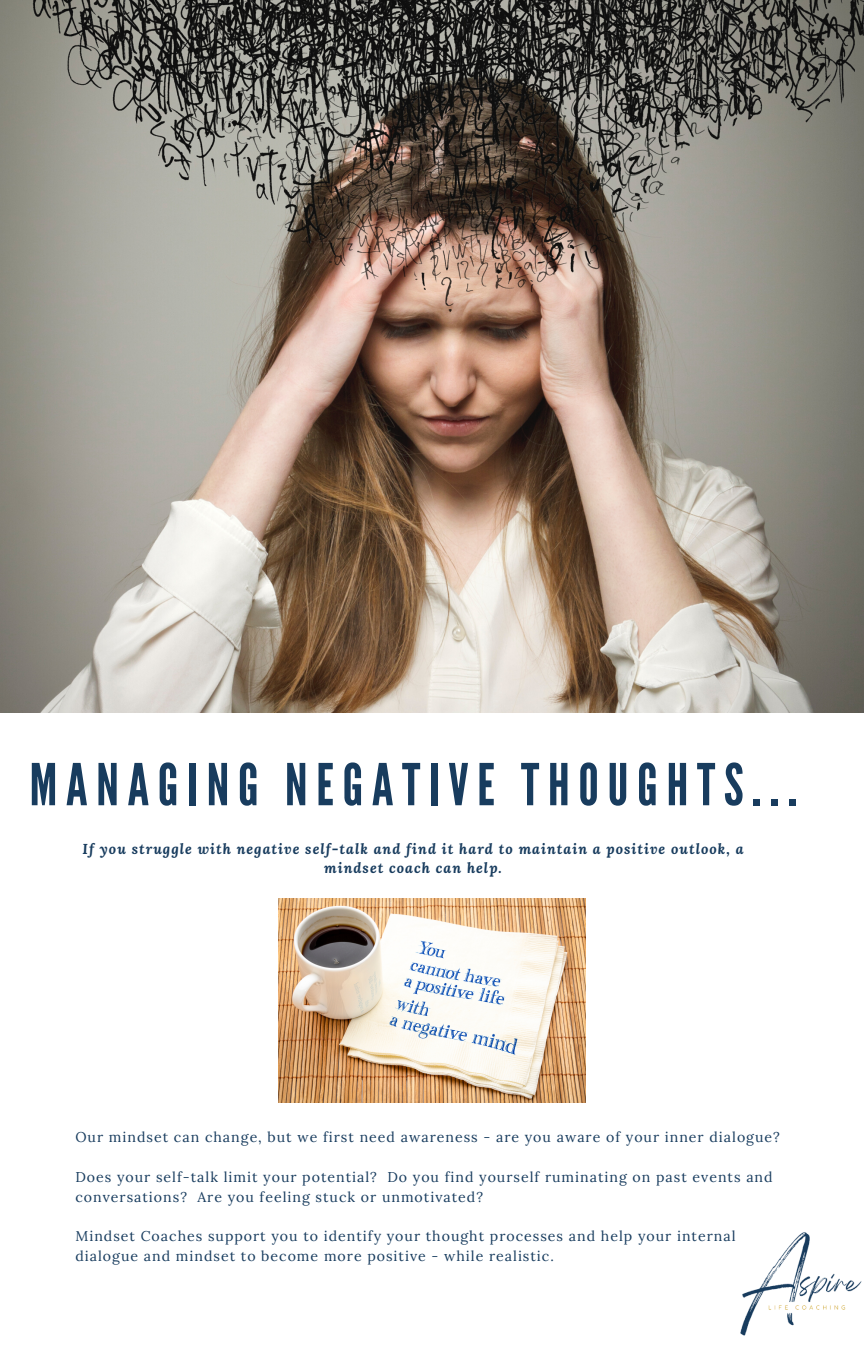
<style>
.page{position:relative;width:864px;height:1350px;background:#fff}
.page>*{position:absolute;margin:0;border:0;box-sizing:border-box;transform-origin:0 0}
.t1{font:57.6px "League Gothic";letter-spacing:.15em;color:#183c5e}
.t2{font:italic 700 14.4px/19.1px "Lora";letter-spacing:.07em;color:#183c5e;text-align:center}
.t3{font:14.17px/19.8px "Lora";letter-spacing:.07em;color:#183c5e}
</style>
<div class="page">
<img style="left:0;top:0;width:864px;height:712px">
<img style="left:740px;top:1232px;width:122px;height:104px">
<img style="left:279px;top:898px;width:307px;height:204px">
<h1 class="t1" style="left:29px;top:751px;width:769px">MANAGING NEGATIVE THOUGHTS...</h1>
<p class="t2" style="left:83px;top:839px;width:663px">If you struggle with negative self-talk and find it hard to maintain a positive outlook, a mindset coach can help.</p>
<p class="t3" style="left:75px;top:1127px;width:706px">Our mindset can change, but we first need awareness - are you aware of your inner dialogue?</p>
<p class="t3" style="left:75px;top:1167px;width:699px">Does your self-talk limit your potential? Do you find yourself ruminating on past events and conversations? Are you feeling stuck or unmotivated?</p>
<p class="t3" style="left:75px;top:1226px;width:662px">Mindset Coaches support you to identify your thought processes and help your internal dialogue and mindset to become more positive - while realistic.</p>
</div>
